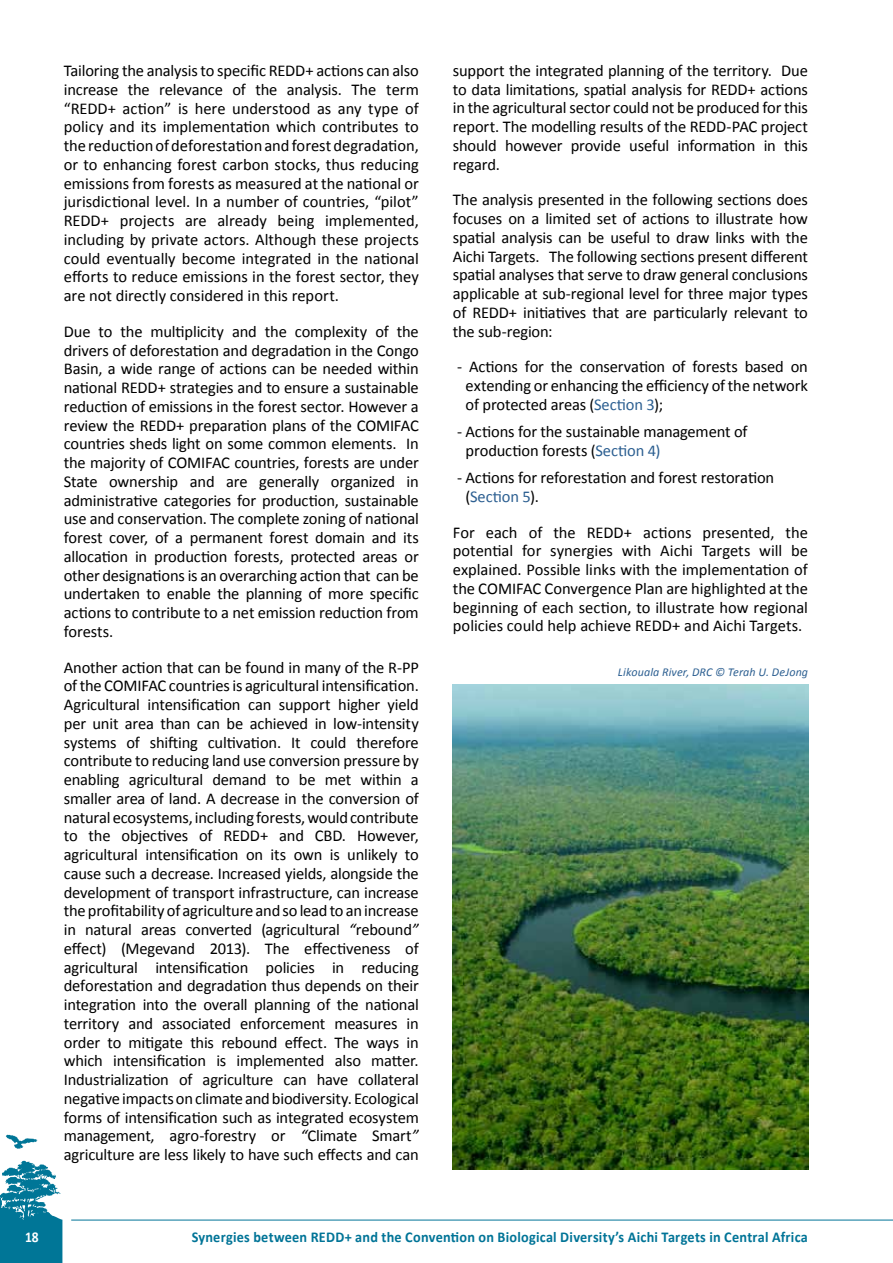
<style>
.page{position:relative;width:893px;height:1263px;background:#fff}
.page>*{position:absolute;margin:0;border:0;box-sizing:border-box;transform-origin:0 0}
.t1{font:16.5px/18.8px "Calibri";letter-spacing:-.01em;color:#000;text-align:justify}
.t2{font:700 15px "Calibri";letter-spacing:.015em;color:#007497;scale:.95 1}
.t3{font:700 15px "Calibri";color:#fff;scale:.9 1}
.t4{font:italic 12px "Calibri";letter-spacing:.01em;color:#2c5f91}
.s1{font-style:italic}
.s2{color:#2c5f91}
</style>
<div class="page">
<svg style="left:6px;top:1135px;width:31px;height:14px"></svg>
<svg style="left:0;top:1161px;width:62px;height:102px"></svg>
<hr style="left:71px;top:1220px;width:822px;height:1px;background:#007497">
<img style="left:453px;top:685px;width:355px;height:484px">
<p class="t1" style="left:64px;top:61px;width:357px">Tailoring the analysis to specific REDD+ actions can also increase the relevance of the analysis. The term “REDD+ action” is here understood as any type of policy and its implementation which contributes to the reduction of deforestation and forest degradation, or to enhancing forest carbon stocks, thus reducing emissions from forests as measured at the national or jurisdictional level. In a number of countries, “pilot” REDD+ projects are already being implemented, including by private actors. Although these projects could eventually become integrated in the national efforts to reduce emissions in the forest sector, they are not directly considered in this report.</p>
<p class="t1" style="left:64px;top:322px;width:357px">Due to the multiplicity and the complexity of the drivers of deforestation and degradation in the Congo Basin, a wide range of actions can be needed within national REDD+ strategies and to ensure a sustainable reduction of emissions in the forest sector. However a review the REDD+ preparation plans of the COMIFAC countries sheds light on some common elements. In the majority of COMIFAC countries, forests are under State ownership and are generally organized in administrative categories for production, sustainable use and conservation. The complete zoning of national forest cover, of a permanent forest domain and its allocation in production forests, protected areas or other designations is an overarching action that can be undertaken to enable the planning of more specific actions to contribute to a net emission reduction from forests.</p>
<p class="t1" style="left:64px;top:658px;width:357px">Another action that can be found in many of the R-PP of the COMIFAC countries is agricultural intensification.<br>Agricultural intensification can support higher yield per unit area than can be achieved in low-intensity systems of shifting cultivation. It could therefore contribute to reducing land use conversion pressure by enabling agricultural demand to be met within a smaller area of land. A decrease in the conversion of natural ecosystems, including forests, would contribute to the objectives of REDD+ and CBD. However, agricultural intensification on its own is unlikely to cause such a decrease. Increased yields, alongside the development of transport infrastructure, can increase the profitability of agriculture and so lead to an increase in natural areas converted (agricultural <span class="s1">“</span>rebound<span class="s1">” </span>effect) (Megevand 2013). The effectiveness of agricultural intensification policies in reducing deforestation and degradation thus depends on their integration into the overall planning of the national territory and associated enforcement measures in order to mitigate this rebound effect. The ways in which intensification is implemented also matter.<br>Industrialization of agriculture can have collateral negative impacts on climate and biodiversity. Ecological forms of intensification such as integrated ecosystem management, agro-forestry or <span class="s1">“</span>Climate Smart<span class="s1">” </span>agriculture are less likely to have such effects and can</p>
<p class="t1" style="left:453px;top:61px;width:357px">support the integrated planning of the territory. Due to data limitations, spatial analysis for REDD+ actions in the agricultural sector could not be produced for this report. The modelling results of the REDD-PAC project should however provide useful information in this regard.</p>
<p class="t1" style="left:453px;top:191px;width:357px">The analysis presented in the following sections does focuses on a limited set of actions to illustrate how spatial analysis can be useful to draw links with the Aichi Targets. The following sections present different spatial analyses that serve to draw general conclusions applicable at sub-regional level for three major types of REDD+ initiatives that are particularly relevant to the sub-region:</p>
<p class="t1" style="left:466px;top:357px;width:344px;text-indent:-8px">- Actions for the conservation of forests based on extending or enhancing the efficiency of the network of protected areas (<span class="s2">Section 3</span>);</p>
<p class="t1" style="left:466px;top:422px;width:283px;text-indent:-8px">- Actions for the sustainable management of production forests (<span class="s2">Section 4)</span></p>
<p class="t1" style="left:466px;top:468px;width:310px;text-indent:-8px">- Actions for reforestation and forest restoration (<span class="s2">Section 5</span>).</p>
<p class="t1" style="left:453px;top:523px;width:357px">For each of the REDD+ actions presented, the potential for synergies with Aichi Targets will be explained. Possible links with the implementation of the COMIFAC Convergence Plan are highlighted at the beginning of each section, to illustrate how regional policies could help achieve REDD+ and Aichi Targets.</p>
<p class="t4" style="left:618px;top:663px;width:192px">Likouala River, DRC © Terah U. DeJong</p>
<p class="t3" style="left:25px;top:1227px;width:17px">18</p>
<p class="t2" style="left:192px;top:1227px;width:650px">Synergies between REDD+ and the Convention on Biological Diversity’s Aichi Targets in Central Africa</p>
</div>
